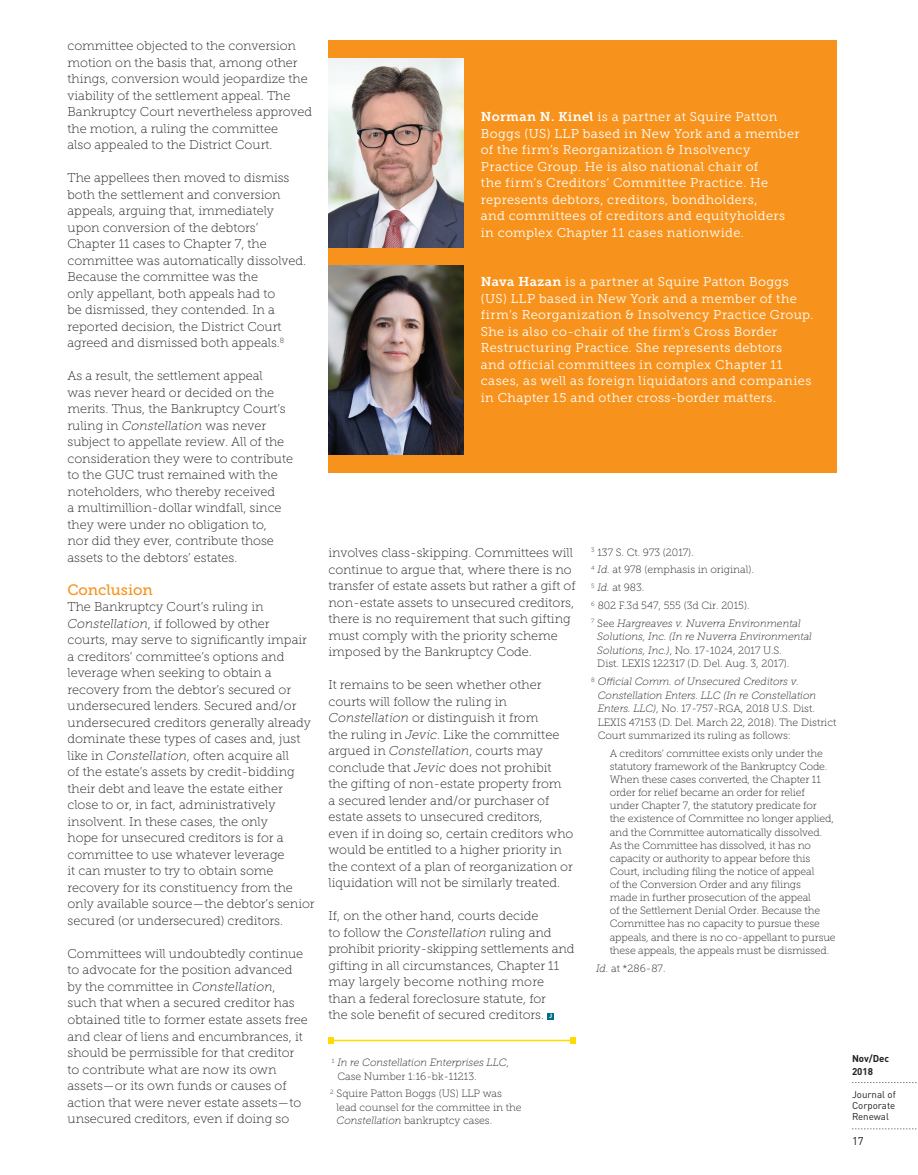
<style>
.page{position:relative;width:918px;height:1175px;background:#fff}
.page>*{position:absolute;margin:0;border:0;box-sizing:border-box;transform-origin:0 0}
.Sub_Head{font:15px "Museo Slab 500";color:#f7931d}
.Body{font:12.75px/16.5px "Museo Slab 100";color:#231f20}
.Author_information{font:12.75px/16.5px "Museo Slab 300";letter-spacing:.035em;color:#fff}
.t1{font:11.25px "DINOT";color:#231f20}
.Footnote{font:10.5px/13.2px "Museo Slab 100";letter-spacing:-.01em;color:#231f20}
.Footnote-2{font:italic 10.5px/13.5px "Museo Slab 100";color:#231f20}
.t2{font:9.75px/11.2px "DINOT";color:#231f20;text-align:justify}
.t3{font:700 9.75px/12.8px "DINOT";color:#231f20}
.t4{font:700 6px "DINOT";color:#fff}
.s1{font-style:italic}
.s2{font-family:"Museo Slab 700"}
.s3{font-style:normal}
</style>
<div class="page">
<svg style="left:852px;top:1082px;width:65px;height:1px"></svg>
<svg style="left:852px;top:1128px;width:65px;height:1px"></svg>
<div style="left:547px;top:1012px;width:7px;height:7px;background:#006e88"></div>
<hr style="left:332px;top:1039px;width:241px;height:2px;background:#ffdc01">
<svg style="left:328px;top:1037px;width:6px;height:6px"></svg>
<svg style="left:570px;top:1037px;width:6px;height:6px"></svg>
<div style="left:328px;top:40px;width:509px;height:432px;background:#f7931d"></div>
<img style="left:328px;top:58px;width:136px;height:190px">
<img style="left:328px;top:266px;width:136px;height:188px">
<p class="Body" style="left:68px;top:38px;width:246px">committee objected to the conversion motion on the basis that, among other things, conversion would jeopardize the viability of the settlement appeal. The Bankruptcy Court nevertheless approved the motion, a ruling the committee<br>also appealed to the District Court.</p>
<p class="Body" style="left:68px;top:170px;width:240px">The appellees then moved to dismiss both the settlement and conversion appeals, arguing that, immediately upon conversion of the debtors’ Chapter 11 cases to Chapter 7, the committee was automatically dissolved.<br>Because the committee was the<br>only appellant, both appeals had to<br>be dismissed, they contended. In a reported decision, the District Court agreed and dismissed both appeals.<sup>8</sup></p>
<p class="Body" style="left:68px;top:368px;width:227px">As a result, the settlement appeal<br>was never heard or decided on the merits. Thus, the Bankruptcy Court’s ruling in <span class="s1">Constellation</span> was never subject to appellate review. All of the consideration they were to contribute to the GUC trust remained with the noteholders, who thereby received<br>a multimillion-dollar windfall, since they were under no obligation to,<br>nor did they ever, contribute those assets to the debtors’ estates.</p>
<p class="Sub_Head" style="left:68px;top:581px;width:87px">Conclusion</p>
<p class="Body" style="left:68px;top:599px;width:249px">The Bankruptcy Court’s ruling in <span class="s1">Constellation</span>, if followed by other<br>courts, may serve to significantly impair a creditors’ committee’s options and leverage when seeking to obtain a recovery from the debtor’s secured or undersecured lenders. Secured and/or undersecured creditors generally already dominate these types of cases and, just like in <span class="s1">Constellation</span>, often acquire all<br>of the estate’s assets by credit-bidding their debt and leave the estate either close to or, in fact, administratively insolvent. In these cases, the only<br>hope for unsecured creditors is for a committee to use whatever leverage<br>it can muster to try to obtain some recovery for its constituency from the only available source—the debtor’s senior secured (or undersecured) creditors.</p>
<p class="Body" style="left:68px;top:945px;width:242px">Committees will undoubtedly continue to advocate for the position advanced by the committee in <span class="s1">Constellation</span>, such that when a secured creditor has obtained title to former estate assets free and clear of liens and encumbrances, it should be permissible for that creditor to contribute what are now its own assets—or its own funds or causes of action that were never estate assets—to unsecured creditors, even if doing so</p>
<p class="Author_information" style="left:481px;top:108px;width:320px"><span class="s2">Norman N. Kinel</span> is a partner at Squire Patton Boggs (US) LLP based in New York and a member of the firm’s Reorganization &amp; Insolvency Practice Group. He is also national chair of<br>the firm’s Creditors’ Committee Practice. He represents debtors, creditors, bondholders,<br>and committees of creditors and equityholders in complex Chapter 11 cases nationwide.</p>
<p class="Author_information" style="left:481px;top:273px;width:334px"><span class="s2">Nava Hazan</span> is a partner at Squire Patton Boggs (US) LLP based in New York and a member of the firm’s Reorganization &amp; Insolvency Practice Group.<br>She is also co-chair of the firm’s Cross Border Restructuring Practice. She represents debtors<br>and official committees in complex Chapter 11 cases, as well as foreign liquidators and companies in Chapter 15 and other cross-border matters.</p>
<p class="Body" style="left:328px;top:545px;width:249px">involves class-skipping. Committees will continue to argue that, where there is no transfer of estate assets but rather a gift of non-estate assets to unsecured creditors, there is no requirement that such gifting must comply with the priority scheme imposed by the Bankruptcy Code.</p>
<p class="Body" style="left:328px;top:677px;width:246px">It remains to be seen whether other courts will follow the ruling in <span class="s1">Constellation</span> or distinguish it from<br>the ruling in <span class="s1">Jevic</span>. Like the committee argued in <span class="s1">Constellation</span>, courts may conclude that <span class="s1">Jevic</span> does not prohibit the gifting of non-estate property from<br>a secured lender and/or purchaser of estate assets to unsecured creditors, even if in doing so, certain creditors who would be entitled to a higher priority in the context of a plan of reorganization or liquidation will not be similarly treated.</p>
<p class="Body" style="left:328px;top:908px;width:247px">If, on the other hand, courts decide<br>to follow the <span class="s1">Constellation</span> ruling and prohibit priority-skipping settlements and gifting in all circumstances, Chapter 11 may largely become nothing more than a federal foreclosure statute, for<br>the sole benefit of secured creditors.</p>
<p class="t4" style="left:549px;top:1012px;width:5px">J</p>
<p class="Footnote-2" style="left:337px;top:1055px;width:173px;text-indent:-6px"><sup>1</sup> In re Constellation Enterprises LLC<span class="s3">,<br>Case Number 1:16-bk-11213.</span></p>
<p class="Footnote" style="left:337px;top:1087px;width:186px;text-indent:-6px"><sup>2</sup> Squire Patton Boggs (US) LLP was lead counsel for the committee in the<br><span class="s1">Constellation</span> bankruptcy cases.</p>
<p class="Footnote" style="left:591px;top:545px;width:104px"><sup>3</sup> 137 S. Ct. 973 (2017).</p>
<p class="Footnote" style="left:591px;top:563px;width:164px"><sup>4</sup> <span class="s1">Id.</span> at 978 (emphasis in original).</p>
<p class="Footnote" style="left:591px;top:581px;width:55px"><sup>5</sup> <span class="s1">Id.</span> at 983.</p>
<p class="Footnote" style="left:591px;top:599px;width:160px"><sup>6</sup> 802 F.3d 547, 555 (3d Cir. 2015).</p>
<p class="Footnote-2" style="left:597px;top:616px;width:216px;text-indent:-6px"><sup>7</sup> <span class="s3">See</span> Hargreaves v. Nuverra Environmental Solutions, Inc. (In re Nuverra Environmental Solutions, Inc.)<span class="s3">, No. 17-1024, 2017 U.S.<br>Dist. LEXIS 122317 (D. Del. Aug. 3, 2017).</span></p>
<p class="Footnote" style="left:598px;top:675px;width:240px;text-indent:-7px"><sup>8</sup> <span class="s1">Official Comm. of Unsecured Creditors v.<br>Constellation Enters. LLC (In re Constellation Enters. LLC)</span>, No. 17-757-RGA, 2018 U.S. Dist.<br>LEXIS 47153 (D. Del. March 22, 2018). The District Court summarized its ruling as follows:</p>
<p class="Footnote" style="left:610px;top:746px;width:228px">A creditors’ committee exists only under the statutory framework of the Bankruptcy Code.<br>When these cases converted, the Chapter 11 order for relief became an order for relief under Chapter 7, the statutory predicate for<br>the existence of Committee no longer applied, and the Committee automatically dissolved.<br>As the Committee has dissolved, it has no capacity or authority to appear before this Court, including filing the notice of appeal<br>of the Conversion Order and any filings<br>made in further prosecution of the appeal<br>of the Settlement Denial Order. Because the Committee has no capacity to pursue these appeals, and there is no co-appellant to pursue these appeals, the appeals must be dismissed.</p>
<p class="Footnote" style="left:596px;top:961px;width:71px"><span class="s1">Id.</span> at *286-87.</p>
<p class="t3" style="left:852px;top:1051px;width:39px">Nov/Dec<br>2018</p>
<p class="t2" style="left:852px;top:1088px;width:45px">Journal of Corporate Renewal</p>
<p class="t1" style="left:852px;top:1134px;width:13px">17</p>
</div>
